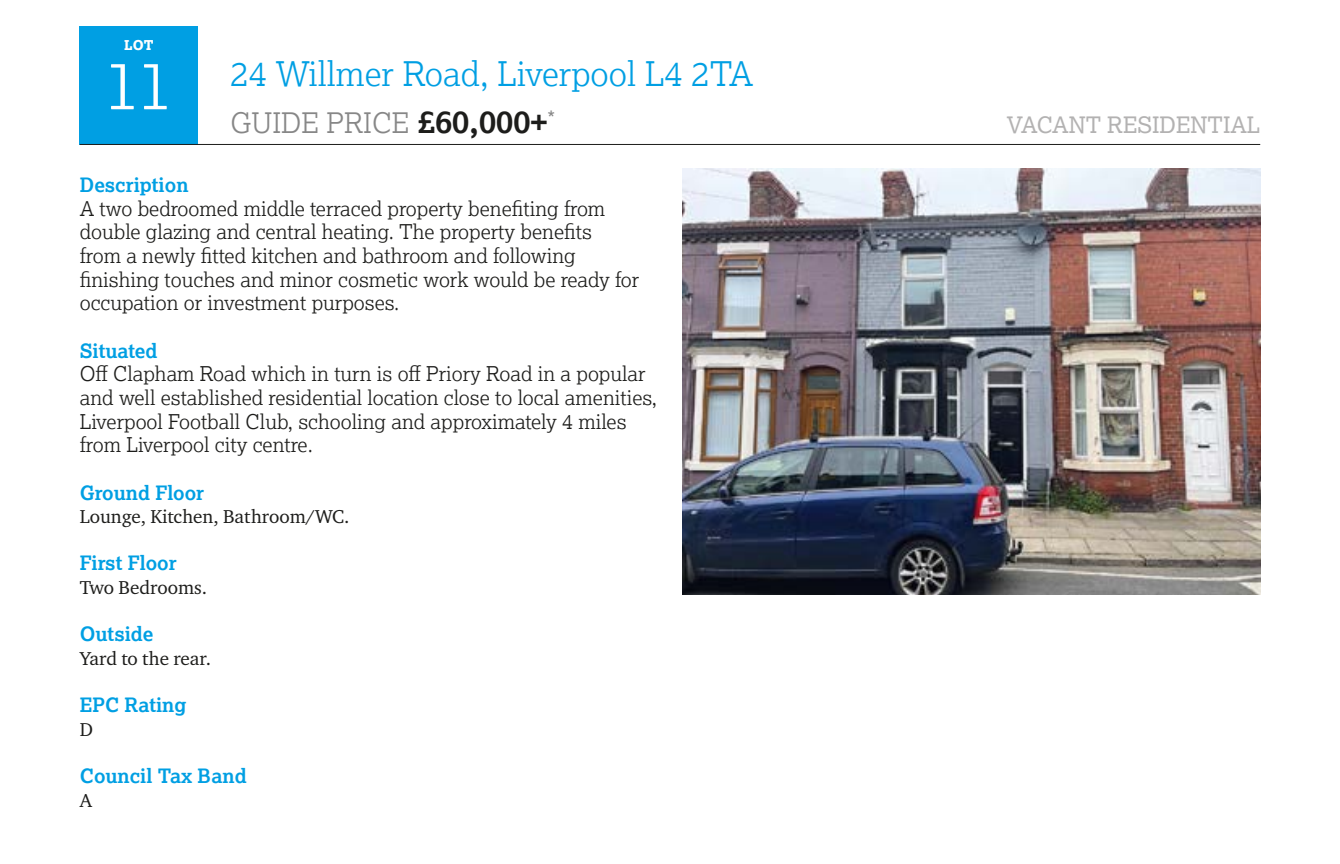
<style>
.page{position:relative;width:1340px;height:864px;background:#fff}
.page>*{position:absolute;margin:0;border:0;box-sizing:border-box;transform-origin:0 0}
.t1{font:300 67.5px "Lexia";color:#fff}
.t2{font:300 33.75px "Lexia";color:#009fe3}
.t3{font:300 28.12px "Lexia";color:#878787}
.t4{font:22.5px "Lexia";color:#b3b2b2}
.t5{font:300 20.25px/23.6px "Lexia";color:#1d1d1b}
.t6{font:20.25px "Lexia";color:#878787}
.t7{font:700 19.8px "Lexia";color:#009fe3}
.t8{font:19.12px "Charter ITC Pro";color:#1d1d1b}
.t9{font:800 13.5px "Lexia";color:#fff}
.s1{font-weight:700;font-size:31.5px;color:#1d1d1b}
</style>
<div class="page">
<div style="left:80px;top:26px;width:118px;height:119px;background:#009fe3"></div>
<hr style="left:80px;top:144px;width:1180px;height:1px;background:#1d1d1b">
<img style="left:682px;top:168px;width:578px;height:425px">
<p class="t9" style="left:124px;top:36px;width:31px">LOT</p>
<h1 class="t1" style="left:104px;top:42px;width:71px">11</h1>
<h2 class="t2" style="left:230px;top:52px;width:524px">24 Willmer Road, Liverpool L4 2TA</h2>
<h3 class="t3" style="left:230px;top:105px;width:318px">GUIDE PRICE <span class="s1">£60,000+</span></h3>
<p class="t4" style="left:1006px;top:110px;width:255px">VACANT RESIDENTIAL</p>
<p class="t6" style="left:547px;top:106px;width:9px">*</p>
<p class="t7" style="left:80px;top:172px;width:110px">Description</p>
<p class="t5" style="left:80px;top:196px;width:561px">A two bedroomed middle terraced property benefiting from double glazing and central heating. The property benefits<br>from a newly fitted kitchen and bathroom and following finishing touches and minor cosmetic work would be ready for occupation or investment purposes.</p>
<p class="t7" style="left:80px;top:338px;width:79px">Situated</p>
<p class="t5" style="left:80px;top:361px;width:579px">Off Clapham Road which in turn is off Priory Road in a popular and well established residential location close to local amenities, Liverpool Football Club, schooling and approximately 4 miles from Liverpool city centre.</p>
<p class="t7" style="left:80px;top:479px;width:126px">Ground Floor</p>
<p class="t8" style="left:80px;top:504px;width:271px">Lounge, Kitchen, Bathroom/WC.</p>
<p class="t7" style="left:80px;top:550px;width:98px">First Floor</p>
<p class="t8" style="left:80px;top:575px;width:129px">Two Bedrooms.</p>
<p class="t7" style="left:80px;top:621px;width:75px">Outside</p>
<p class="t8" style="left:80px;top:646px;width:133px">Yard to the rear.</p>
<p class="t7" style="left:80px;top:692px;width:108px">EPC Rating</p>
<p class="t8" style="left:80px;top:717px;width:15px">D</p>
<p class="t7" style="left:80px;top:763px;width:168px">Council Tax Band</p>
<p class="t8" style="left:80px;top:788px;width:14px">A</p>
</div>
